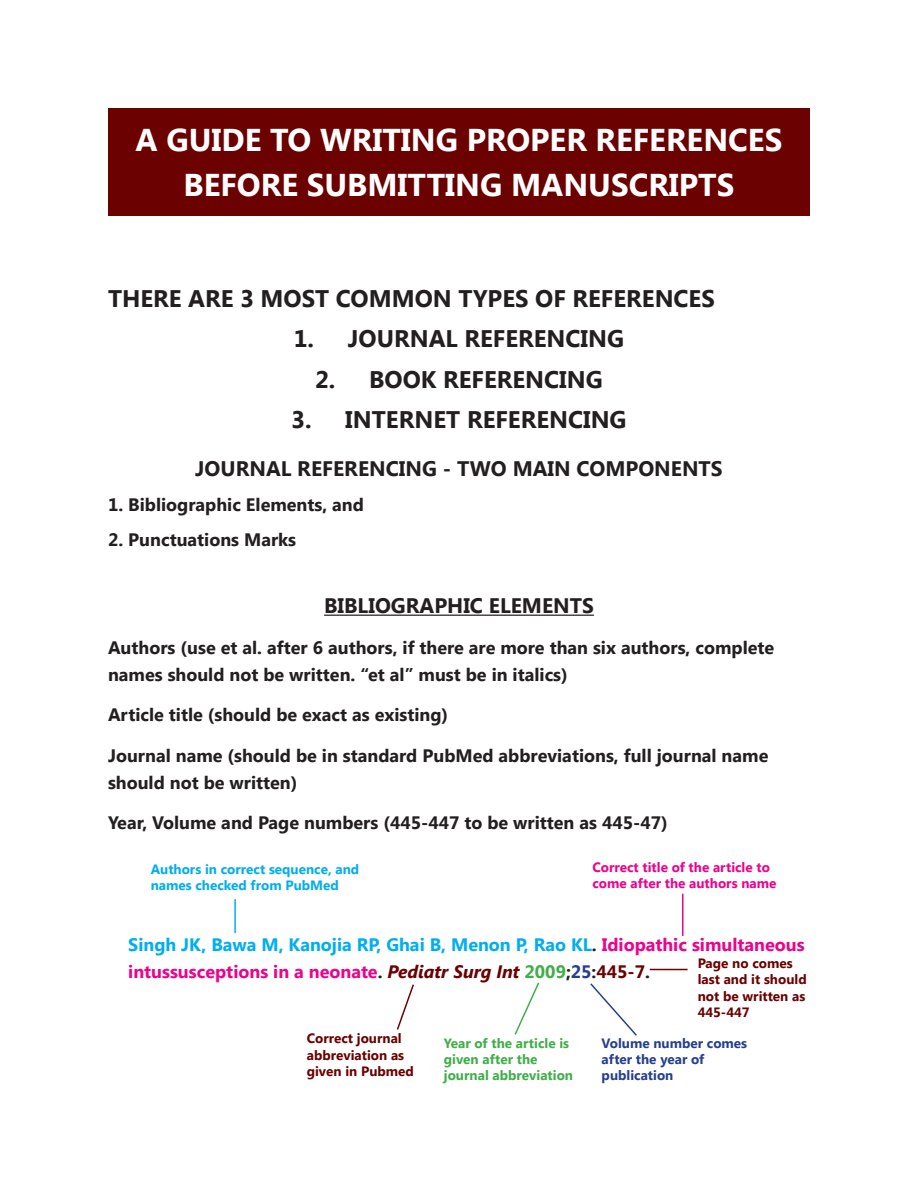
<style>
.page{position:relative;width:918px;height:1188px;background:#fff}
.page>*{position:absolute;margin:0;border:0;box-sizing:border-box;transform-origin:0 0}
.t1{font:700 31.5px/45px "Segoe UI";color:#fff;text-align:center}
.t2{font:700 24px "Segoe UI";color:#231f20}
.t3{font:700 21px "Segoe UI";color:#231f20}
.t4{font:700 18px/27px "Segoe UI";color:#231f20}
.t5{font:700 18px/27px "Segoe UI";color:#ed028c}
.t6{font:700 13.5px/16.2px "Segoe UI";color:#6b0101}
.t7{font:700 13.5px/16.2px "Segoe UI";color:#00aeef}
.t8{font:700 13.5px/16.2px "Segoe UI";color:#40ae49}
.t9{font:700 13.5px/16.2px "Segoe UI";color:#ed028c}
.t10{font:700 13.5px/16.2px "Segoe UI";color:#253f8e}
.s1{color:#00aeef}
.s2{color:#231f20}
.s3{font-style:italic;color:#6b0101}
.s4{color:#40ae49}
.s5{color:#253f8e}
.s6{color:#6b0101}
</style>
<div class="page">
<div style="left:108px;top:108px;width:702px;height:108px;background:#6b0101"></div>
<hr style="left:324px;top:615px;width:270px;height:1px;background:#231f20">
<hr style="left:234px;top:899px;width:2px;height:34px;background:#00aeef">
<hr style="left:682px;top:894px;width:2px;height:42px;background:#ed028c">
<hr style="left:650px;top:969px;width:38px;height:1px;background:#6b0101">
<svg style="left:590px;top:983px;width:47px;height:53px"></svg>
<svg style="left:514px;top:982px;width:26px;height:53px"></svg>
<svg style="left:396px;top:984px;width:18px;height:46px"></svg>
<h1 class="t1" style="left:136px;top:116px;width:648px">A guide to writing proper references before submitting manuscripts</h1>
<h2 class="t2" style="left:108px;top:281px;width:47px">THERE</h2>
<h2 class="t2" style="left:188px;top:281px;width:90px">ARE 3 MOST</h2>
<h2 class="t2" style="left:336px;top:281px;width:20px">COMMON</h2>
<h2 class="t2" style="left:459px;top:281px;width:43px">TYPES</h2>
<h2 class="t2" style="left:535px;top:281px;width:53px">OF REFERENCES</h2>
<h2 class="t2" style="left:294px;top:322px;width:332px">1. Journal Referencing</h2>
<h2 class="t2" style="left:315px;top:362px;width:289px">2. Book Referencing</h2>
<h2 class="t2" style="left:291px;top:403px;width:337px">3. Internet Referencing</h2>
<p class="t3" style="left:195px;top:453px;width:529px">Journal Referencing - two main components</p>
<p class="t4" style="left:108px;top:490px;width:258px">1. Bibliographic Elements, and</p>
<p class="t4" style="left:108px;top:525px;width:190px">2. Punctuations Marks</p>
<p class="t3" style="left:324px;top:591px;width:271px">Bibliographic Elements</p>
<p class="t4" style="left:108px;top:633px;width:668px">Authors (use et al. after 6 authors, if there are more than six authors, complete names should not be written. “et al” must be in italics)</p>
<p class="t4" style="left:108px;top:701px;width:342px">Article title (should be exact as existing)</p>
<p class="t4" style="left:108px;top:741px;width:662px">Journal name (should be in standard PubMed abbreviations, full journal name should not be written)</p>
<p class="t4" style="left:108px;top:809px;width:561px">Year, Volume and Page numbers (445-447 to be written as 445-47)</p>
<p class="t7" style="left:151px;top:860px;width:210px">Authors in correct sequence, and names checked from PubMed</p>
<p class="t9" style="left:592px;top:859px;width:186px">Correct title of the article to come after the authors name</p>
<p class="t5" style="left:128px;top:930px;width:678px"><span class="s1">Singh JK, Bawa M, Kanojia RP, Ghai B, Menon P, Rao KL</span><span class="s2">.</span> Idiopathic simultaneous intussusceptions in a neonate<span class="s2">.</span> <span class="s3">Pediatr Surg Int</span> <span class="s4">2009</span><span class="s2">;</span><span class="s5">25</span><span class="s2">:</span><span class="s6">445-7</span><span class="s2">.</span></p>
<p class="t6" style="left:698px;top:955px;width:111px">Page no comes last and it should not be written as<br>445-447</p>
<p class="t6" style="left:307px;top:1030px;width:109px">Correct journal abbreviation as given in Pubmed</p>
<p class="t8" style="left:444px;top:1034px;width:131px">Year of the article is given after the journal abbreviation</p>
<p class="t10" style="left:602px;top:1034px;width:147px">Volume number comes after the year of publication</p>
</div>
